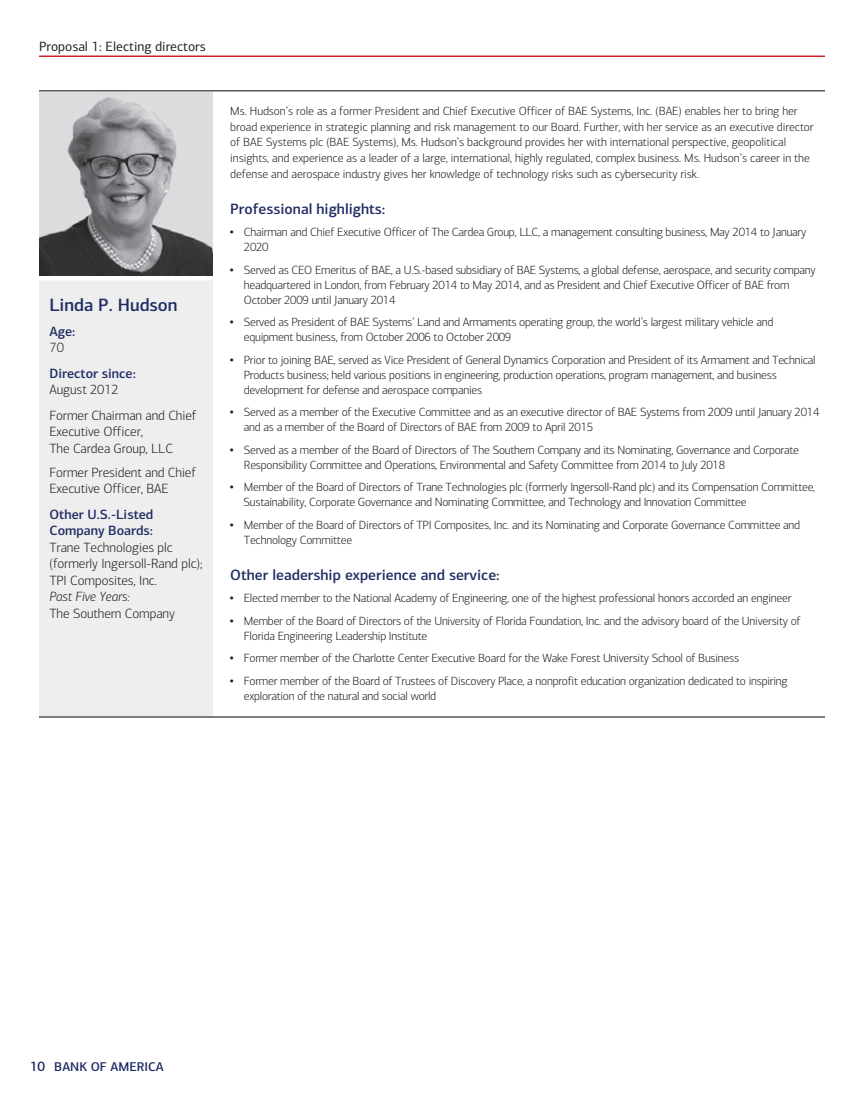
<style>
.page{position:relative;width:864px;height:1107px;background:#fff}
.page>*{position:absolute;margin:0;border:0;box-sizing:border-box;transform-origin:0 0}
.t1{font:500 18px "Connections";color:#202c64}
.t2{font:500 15px "Connections";color:#202c64}
.t3{font:300 13.5px/16.5px "Connections";letter-spacing:-.01em;color:#231f20}
.t4{font:500 13.5px/16.5px "Connections";color:#202c64}
.t5{font:13.5px "Connections";color:#231f20}
.t6{font:italic 300 13.5px "Connections";letter-spacing:-.005em;color:#231f20}
.t7{font:500 12.75px "Connections";color:#202c64}
.t8{font:300 12px/15px "Connections";letter-spacing:-.02em;color:#231f20}
.s1{font-family:"III Special Char";font-weight:400}
.s2{font-size:13.5px}
</style>
<div class="page">
<hr style="left:39px;top:56px;width:786px;height:1px;background:#d2202f">
<div style="left:39px;top:90px;width:173px;height:628px;background:#eeeeef"></div>
<hr style="left:40px;top:90px;width:784px;height:2px;background:#57585a">
<hr style="left:40px;top:716px;width:784px;height:2px;background:#57585a">
<img style="left:39px;top:92px;width:174px;height:184px">
<hr style="left:39px;top:276px;width:173px;height:4px;background:#fff">
<p class="t5" style="left:39px;top:41px;width:168px">Proposal 1: Electing directors</p>
<h1 class="t1" style="left:50px;top:298px;width:130px">Linda P. Hudson</h1>
<p class="t4" style="left:50px;top:324px;width:27px">Age:</p>
<p class="t3" style="left:50px;top:341px;width:16px">70</p>
<p class="t4" style="left:50px;top:366px;width:88px">Director since:</p>
<p class="t3" style="left:50px;top:378px;width:148px;line-height:25.5px">August 2012<br>Former Chairman and Chief</p>
<p class="t3" style="left:50px;top:425px;width:125px">Executive Officer,<br>The Cardea Group, LLC</p>
<p class="t3" style="left:50px;top:465px;width:148px">Former President and Chief<br>Executive Officer, BAE</p>
<p class="t4" style="left:50px;top:507px;width:105px">Other U.S.-Listed<br>Company Boards:</p>
<p class="t3" style="left:50px;top:540px;width:155px">Trane Technologies plc (formerly Ingersoll-Rand plc);<br>TPI Composites, Inc.</p>
<p class="t6" style="left:50px;top:592px;width:82px">Past Five Years:</p>
<p class="t3" style="left:50px;top:606px;width:127px">The Southern Company</p>
<p class="t8" style="left:230px;top:104px;width:585px;line-height:15.8px">Ms. Hudson’s role as a former President and Chief Executive Officer of BAE Systems, Inc. (BAE) enables her to bring her broad experience in strategic planning and risk management to our Board. Further, with her service as an executive director of BAE Systems plc (BAE Systems), Ms. Hudson’s background provides her with international perspective, geopolitical insights, and experience as a leader of a large, international, highly regulated, complex business. Ms. Hudson’s career in the defense and aerospace industry gives her knowledge of technology risks such as cybersecurity risk.</p>
<p class="t2" style="left:230px;top:203px;width:157px">Professional highlights:</p>
<p class="t8" style="left:244px;top:226px;width:564px;text-indent:-14px"><span class="s1">‰</span> Chairman and Chief Executive Officer of The Cardea Group, LLC, a management consulting business, May 2014 to January<br>2020</p>
<p class="t8" style="left:244px;top:263px;width:573px;text-indent:-14px"><span class="s1">‰</span> Served as CEO Emeritus of BAE, a U.S.-based subsidiary of BAE Systems, a global defense, aerospace, and security company headquartered in London, from February 2014 to May 2014, and as President and Chief Executive Officer of BAE from<br>October 2009 until January 2014</p>
<p class="t8" style="left:244px;top:316px;width:531px;text-indent:-14px"><span class="s1">‰</span> Served as President of BAE Systems’ Land and Armaments operating group, the world’s largest military vehicle and equipment business, from October 2006 to October 2009</p>
<p class="t8" style="left:244px;top:353px;width:573px;text-indent:-14px"><span class="s1">‰</span> Prior to joining BAE, served as Vice President of General Dynamics Corporation and President of its Armament and Technical<br>Products business; held various positions in engineering, production operations, program management, and business development for defense and aerospace companies</p>
<p class="t8" style="left:244px;top:406px;width:577px;text-indent:-14px"><span class="s1">‰</span> Served as a member of the Executive Committee and as an executive director of BAE Systems from 2009 until January 2014 and as a member of the Board of Directors of BAE from 2009 to April 2015</p>
<p class="t8" style="left:244px;top:443px;width:557px;text-indent:-14px"><span class="s1">‰</span> Served as a member of the Board of Directors of The Southern Company and its Nominating, Governance and Corporate<br>Responsibility Committee and Operations, Environmental and Safety Committee from 2014 to July 2018</p>
<p class="t8" style="left:244px;top:481px;width:573px;text-indent:-13px"><span class="s1">‰</span> Member of the Board of Directors of Trane Technologies plc (formerly Ingersoll-Rand plc) and its Compensation Committee,<br>Sustainability, Corporate Governance and Nominating Committee, and Technology and Innovation Committee</p>
<p class="t8" style="left:244px;top:518px;width:558px;text-indent:-14px"><span class="s1">‰</span> Member of the Board of Directors of TPI Composites, Inc. and its Nominating and Corporate Governance Committee and<br>Technology Committee</p>
<p class="t2" style="left:230px;top:569px;width:271px">Other leadership experience and service:</p>
<p class="t8" style="left:230px;top:588px;width:572px;line-height:22.5px"><span class="s1">‰</span> Elected member to the National Academy of Engineering, one of the highest professional honors accorded an engineer<br><span class="s1">‰</span> Member of the Board of Directors of the University of Florida Foundation, Inc. and the advisory board of the University of</p>
<p class="t8" style="left:230px;top:625px;width:559px;line-height:22.5px;text-indent:14px">Florida Engineering Leadership Institute<br><span class="s1">‰</span> Former member of the Charlotte Center Executive Board for the Wake Forest University School of Business<br><span class="s1">‰</span> Former member of the Board of Trustees of Discovery Place, a nonprofit education organization dedicated to inspiring</p>
<p class="t8" style="left:244px;top:689px;width:194px">exploration of the natural and social world</p>
<p class="t7" style="left:30px;top:1062px;width:135px"><span class="s2">10</span> BANK OF AMERICA</p>
</div>
